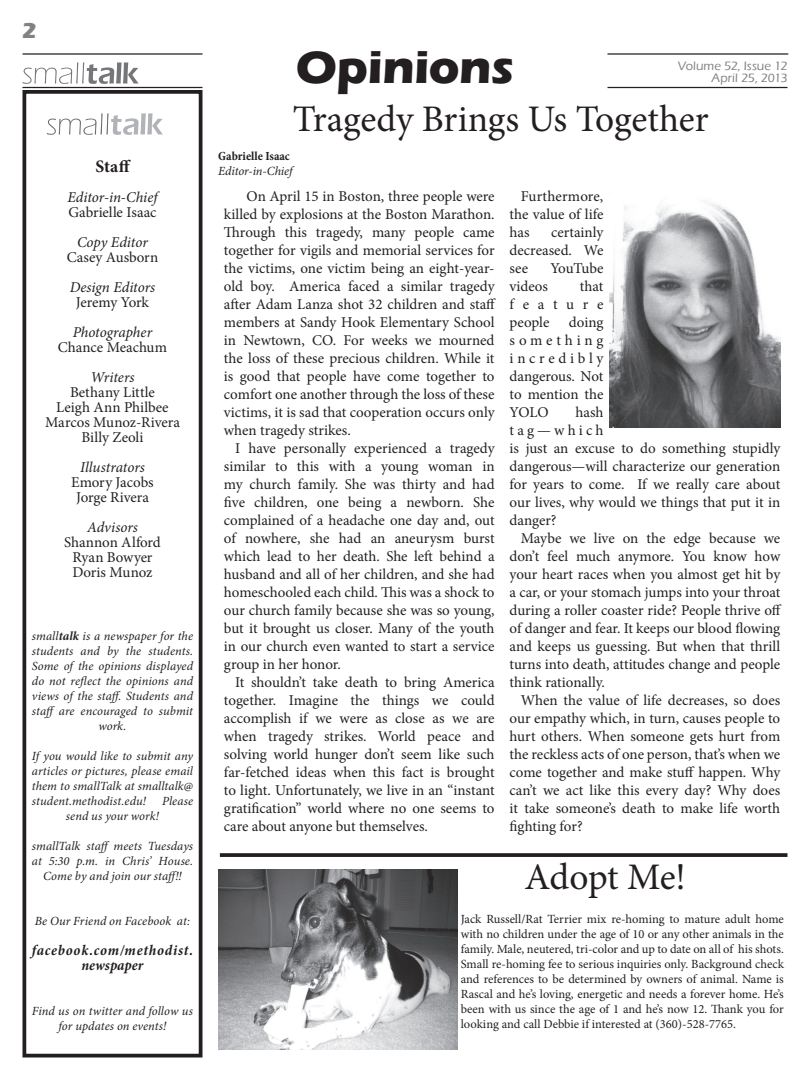
<style>
.page{position:relative;width:810px;height:1080px;background:#fff}
.page>*{position:absolute;margin:0;border:0;box-sizing:border-box;transform-origin:0 0}
.t1{font:700 47.5px "Eras ITC";letter-spacing:-.005em;color:#231f20}
.t2{font:37.5px "Minion Pro";letter-spacing:-.005em;color:#231f20}
.t3{font:700 22.5px "Eras ITC";color:#808285}
.t4{font:700 17.5px "Minion Pro";color:#231f20}
.t5{font:15px/18px "Minion Pro";letter-spacing:-.005em;color:#231f20;text-align:justify}
.t6{font:italic 15px "Minion Pro";letter-spacing:-.005em;color:#231f20}
.t7{font:italic 700 condensed 15px/15px "Minion Pro";letter-spacing:.05em;color:#231f20;text-align:center}
.t8{font:italic 12.5px/15px "Minion Pro";letter-spacing:.005em;color:#231f20;text-align:center}
.t9{font:12.5px/15px "Minion Pro";color:#231f20;text-align:justify}
.t10{font:500 12.5px/11.6px "Eras ITC";color:#808285;text-align:right}
.t11{font:700 condensed 12.5px "Minion Pro";color:#231f20}
.s1{font-weight:700}
</style>
<div class="page">
<hr style="left:22px;top:87px;width:180px;height:1px;background:#231f20">
<svg style="left:22px;top:62px;width:117px;height:22px"></svg>
<hr style="left:608px;top:87px;width:180px;height:1px;background:#231f20">
<hr style="left:22px;top:53px;width:180px;height:2px;background:#231f20">
<hr style="left:607px;top:53px;width:181px;height:2px;background:#231f20">
<div style="left:22px;top:90px;width:180px;height:968px;border:4px solid #231f20"></div>
<svg style="left:47px;top:113px;width:116px;height:22px"></svg>
<img style="left:609px;top:201px;width:171px;height:226px">
<svg style="left:220px;top:853px;width:567px;height:4px;background:#302c2d"></svg>
<img style="left:219px;top:869px;width:238px;height:180px">
<p class="t3" style="left:22px;top:18px;width:16px">2</p>
<p class="t4" style="left:96px;top:154px;width:37px">Staff</p>
<p class="t6" style="left:67px;top:187px;width:92px">Editor-in-Chief</p>
<p class="t5" style="left:68px;top:203px;width:90px">Gabrielle Isaac</p>
<p class="t6" style="left:77px;top:232px;width:72px">Copy Editor</p>
<p class="t5" style="left:67px;top:248px;width:93px">Casey Ausborn</p>
<p class="t6" style="left:70px;top:277px;width:87px">Design Editors</p>
<p class="t5" style="left:76px;top:293px;width:75px">Jeremy York</p>
<p class="t6" style="left:73px;top:322px;width:81px">Photographer</p>
<p class="t5" style="left:58px;top:338px;width:111px">Chance Meachum</p>
<p class="t6" style="left:90px;top:367px;width:46px">Writers</p>
<p class="t5" style="left:70px;top:383px;width:86px">Bethany Little</p>
<p class="t5" style="left:56px;top:398px;width:114px">Leigh Ann Philbee</p>
<p class="t5" style="left:45px;top:413px;width:136px">Marcos Munoz-Rivera</p>
<p class="t5" style="left:81px;top:428px;width:64px">Billy Zeoli</p>
<p class="t6" style="left:80px;top:457px;width:66px">Illustrators</p>
<p class="t5" style="left:71px;top:473px;width:84px">Emory Jacobs</p>
<p class="t5" style="left:76px;top:488px;width:74px">Jorge Rivera</p>
<p class="t6" style="left:87px;top:517px;width:52px">Advisors</p>
<p class="t5" style="left:64px;top:533px;width:98px">Shannon Alford</p>
<p class="t5" style="left:72px;top:548px;width:82px">Ryan Bowyer</p>
<p class="t5" style="left:72px;top:563px;width:82px">Doris Munoz</p>
<p class="t8" style="left:32px;top:628px;width:163px">small<span class="s1">talk</span> is a newspaper for the students and by the students.<br>Some of the opinions displayed do not reflect the opinions and views of the staff. Students and staff are encouraged to submit work.</p>
<p class="t8" style="left:32px;top:748px;width:163px;text-align:justify">If you would like to submit any articles or pictures, please email them to smallTalk at smalltalk@ student.methodist.edu!</p>
<p class="t8" style="left:162px;top:793px;width:32px">Please</p>
<p class="t8" style="left:66px;top:808px;width:95px">send us your work!</p>
<p class="t8" style="left:32px;top:838px;width:163px">smallTalk staff meets Tuesdays at 5:30 p.m. in Chris’ House.<br>Come by and join our staff!!</p>
<p class="t8" style="left:35px;top:913px;width:156px">Be Our Friend on Facebook at:</p>
<p class="t7" style="left:32px;top:942px;width:163px">facebook.com/methodist. newspaper</p>
<p class="t8" style="left:32px;top:1003px;width:163px">Find us on twitter and follow us for updates on events!</p>
<p class="t1" style="left:296px;top:40px;width:220px">Opinions</p>
<p class="t10" style="left:678px;top:60px;width:111px">Volume 52, Issue 12<br>April 25, 2013</p>
<p class="t2" style="left:293px;top:94px;width:417px">Tragedy Brings Us Together</p>
<p class="t11" style="left:218px;top:147px;width:73px">Gabrielle Isaac</p>
<p class="t8" style="left:218px;top:163px;width:76px">Editor-in-Chief</p>
<p class="t5" style="left:224px;top:187px;width:274px;text-indent:23px">On April 15 in Boston, three people were killed by explosions at the Boston Marathon.<br>Through this tragedy, many people came together for vigils and memorial services for the victims, one victim being an eight-year&shy;old boy. America faced a similar tragedy after Adam Lanza shot 32 children and staff members at Sandy Hook Elementary School in Newtown, CO. For weeks we mourned the loss of these precious children. While it is good that people have come together to comfort one another through the loss of these victims, it is sad that cooperation occurs only when tragedy strikes.</p>
<p class="t5" style="left:224px;top:439px;width:272px;text-indent:11px">I have personally experienced a tragedy similar to this with a young woman in my church family. She was thirty and had five children, one being a newborn. She complained of a headache one day and, out of nowhere, she had an aneurysm burst which lead to her death. She left behind a husband and all of her children, and she had homeschooled each child. This was a shock to our church family because she was so young, but it brought us closer. Many of the youth in our church even wanted to start a service group in her honor.</p>
<p class="t5" style="left:224px;top:673px;width:272px;text-indent:11px">It shouldn’t take death to bring America together. Imagine the things we could accomplish if we were as close as we are when tragedy strikes. World peace and solving world hunger don’t seem like such far-fetched ideas when this fact is brought to light. Unfortunately, we live in an “instant gratification” world where no one seems to care about anyone but themselves.</p>
<p class="t5" style="left:510px;top:187px;width:95px;text-indent:11px">Furthermore, the value of life has</p>
<p class="t5" style="left:510px;top:223px;width:95px;text-indent:41px">certainly decreased. We see</p>
<p class="t5" style="left:551px;top:259px;width:54px">YouTube</p>
<p class="t5" style="left:510px;top:277px;width:40px">videos</p>
<p class="t5" style="left:510px;top:277px;width:95px;text-indent:70px">that feature people</p>
<p class="t5" style="left:510px;top:313px;width:95px;text-indent:59px">doing something incredibly dangerous. Not to mention the YOLO</p>
<p class="t5" style="left:510px;top:403px;width:272px;text-align:left;text-indent:66px">hash<br>tag—which<br>is just an excuse to do something stupidly dangerous—will characterize our generation for years to come. If we really care about our lives, why would we things that put it in danger?</p>
<p class="t5" style="left:510px;top:529px;width:274px;text-indent:11px">Maybe we live on the edge because we don’t feel much anymore. You know how your heart races when you almost get hit by a car, or your stomach jumps into your throat during a roller coaster ride? People thrive off of danger and fear. It keeps our blood flowing and keeps us guessing. But when that thrill turns into death, attitudes change and people think rationally.</p>
<p class="t5" style="left:510px;top:691px;width:272px;text-indent:11px">When the value of life decreases, so does our empathy which, in turn, causes people to hurt others. When someone gets hurt from the reckless acts of one person, that’s when we come together and make stuff happen. Why can’t we act like this every day? Why does it take someone’s death to make life worth fighting for?</p>
<p class="t2" style="left:525px;top:852px;width:163px">Adopt Me!</p>
<p class="t9" style="left:461px;top:912px;width:325px">Jack Russell/Rat Terrier mix re-homing to mature adult home with no children under the age of 10 or any other animals in the family. Male, neutered, tri-color and up to date on all of his shots.<br>Small re-homing fee to serious inquiries only. Background check and references to be determined by owners of animal. Name is Rascal and he’s loving, energetic and needs a forever home. He’s been with us since the age of 1 and he’s now 12. Thank you for looking and call Debbie if interested at (360)-528-7765.</p>
</div>
